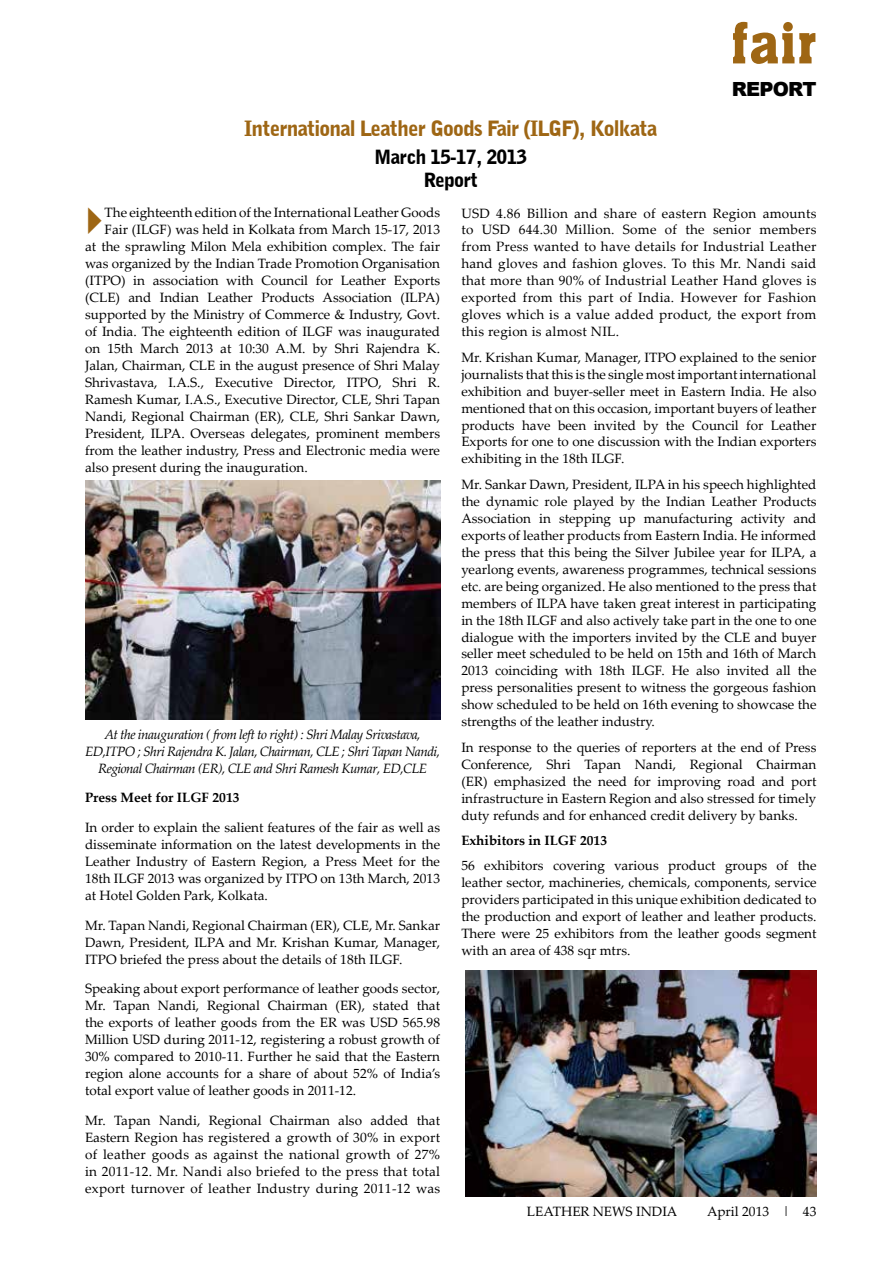
<style>
.page{position:relative;width:893px;height:1263px;background:#fff}
.page>*{position:absolute;margin:0;border:0;box-sizing:border-box;transform-origin:0 0}
.t1{font:55.5px "Aachen BT";color:#9e6614}
.t2{font:900 21px "Bell Gothic BT";letter-spacing:-.04em;color:#9e6614}
.t3{font:900 19.5px/23.4px "Bell Gothic BT";letter-spacing:-.04em;color:#000;text-align:center}
.t4{font:900 19.5px "Arial";letter-spacing:-.04em;color:#000}
.t5{font:13.5px/17px "Palatino Linotype";color:#000;text-align:justify}
.t6{font:italic 13.5px/17px "Palatino Linotype";letter-spacing:-.04em;color:#000;text-align:center}
.t7{font:13.5px/17px "Palatino Linotype";letter-spacing:.02em;color:#000}
.t8{font:700 13.5px "Palatino Linotype";color:#000}
</style>
<div class="page">
<img style="left:85px;top:480px;width:355px;height:240px">
<img style="left:465px;top:971px;width:351px;height:226px">
<h1 class="t1" style="left:730px;top:8px;width:88px">fair</h1>
<h3 class="t4" style="left:732px;top:75px;width:86px">REPORT</h3>
<h2 class="t2" style="left:244px;top:115px;width:415px">International Leather Goods Fair (ILGF), Kolkata</h2>
<h3 class="t3" style="left:374px;top:145px;width:155px">March 15-17, 2013<br>Report</h3>
<p class="t5" style="left:105px;top:204px;width:337px">The eighteenth edition of the International Leather Goods</p>
<p class="t5" style="left:105px;top:221px;width:337px">Fair (ILGF) was held in Kolkata from March 15-17, 2013</p>
<p class="t5" style="left:85px;top:238px;width:357px">at the sprawling Milon Mela exhibition complex. The fair</p>
<p class="t5" style="left:85px;top:255px;width:357px">was organized by the Indian Trade Promotion Organisation</p>
<p class="t5" style="left:85px;top:272px;width:357px">(ITPO) in association with Council for Leather Exports</p>
<p class="t5" style="left:85px;top:289px;width:357px">(CLE) and Indian Leather Products Association (ILPA)</p>
<p class="t5" style="left:85px;top:305px;width:357px">supported by the Ministry of Commerce &amp; Industry, Govt.</p>
<p class="t5" style="left:85px;top:322px;width:357px">of India. The eighteenth edition of ILGF was inaugurated</p>
<p class="t5" style="left:85px;top:339px;width:357px">on 15th March 2013 at 10:30 A.M. by Shri Rajendra K.</p>
<p class="t5" style="left:85px;top:356px;width:357px">Jalan, Chairman, CLE in the august presence of Shri Malay</p>
<p class="t5" style="left:85px;top:373px;width:357px">Shrivastava, I.A.S., Executive Director, ITPO, Shri R.</p>
<p class="t5" style="left:85px;top:390px;width:357px">Ramesh Kumar, I.A.S., Executive Director, CLE, Shri Tapan</p>
<p class="t5" style="left:85px;top:407px;width:357px">Nandi, Regional Chairman (ER), CLE, Shri Sankar Dawn,</p>
<p class="t5" style="left:85px;top:424px;width:357px">President, ILPA. Overseas delegates, prominent members</p>
<p class="t5" style="left:85px;top:441px;width:357px">from the leather industry, Press and Electronic media were</p>
<p class="t5" style="left:85px;top:458px;width:224px">also present during the inauguration.</p>
<p class="t7" style="left:461px;top:204px;width:357px">USD 4.86 Billion and share of eastern Region amounts to USD</p>
<p class="t5" style="left:461px;top:221px;width:357px;text-indent:57px">644.30 Million. Some of the senior members from Press wanted to have details for Industrial Leather hand gloves and fashion gloves. To this Mr. Nandi said that more than 90% of Industrial Leather Hand gloves is exported from this part of India. However for Fashion gloves which is a value added product, the export from this region is almost NIL.</p>
<p class="t5" style="left:461px;top:348px;width:357px">Mr. Krishan Kumar, Manager, ITPO explained to the senior journalists that this is the single most important international exhibition and buyer-seller meet in Eastern India. He also mentioned that on this occasion, important buyers of leather products have been invited by the Council for Leather Exports for one to one discussion with the Indian exporters exhibiting in the 18th ILGF.</p>
<p class="t5" style="left:461px;top:475px;width:357px">Mr. Sankar Dawn, President, ILPA in his speech highlighted the dynamic role played by the Indian Leather Products Association in stepping up manufacturing activity and exports of leather products from Eastern India. He informed the press that this being the Silver Jubilee year for ILPA, a yearlong events, awareness programmes, technical sessions etc. are being organized. He also mentioned to the press that members of ILPA have taken great interest in participating in the 18th ILGF and also actively take part in the one to one dialogue with the importers invited by the CLE and buyer seller meet scheduled to be held on 15th and 16th of March 2013 coinciding with 18th ILGF. He also invited all the press personalities present to witness the gorgeous fashion show scheduled to be held on 16th evening to showcase the strengths of the leather industry.</p>
<p class="t5" style="left:461px;top:738px;width:357px">In response to the queries of reporters at the end of Press Conference, Shri Tapan Nandi, Regional Chairman (ER) emphasized the need for improving road and port infrastructure in Eastern Region and also stressed for timely duty refunds and for enhanced credit delivery by banks.</p>
<p class="t8" style="left:461px;top:831px;width:147px">Exhibitors in ILGF 2013</p>
<p class="t5" style="left:461px;top:857px;width:357px">56 exhibitors covering various product groups of the leather sector, machineries, chemicals, components, service providers participated in this unique exhibition dedicated to the production and export of leather and leather products.<br>There were 25 exhibitors from the leather goods segment with an area of 438 sqr mtrs.</p>
<p class="t6" style="left:85px;top:725px;width:357px">At the inauguration ( from left to right) : Shri Malay Srivastava,<br>ED,ITPO ; Shri Rajendra K. Jalan, Chairman, CLE ; Shri Tapan Nandi,<br>Regional Chairman (ER), CLE and Shri Ramesh Kumar, ED,CLE</p>
<p class="t8" style="left:85px;top:788px;width:156px">Press Meet for ILGF 2013</p>
<p class="t5" style="left:85px;top:818px;width:357px">In order to explain the salient features of the fair as well as disseminate information on the latest developments in the Leather Industry of Eastern Region, a Press Meet for the 18th ILGF 2013 was organized by ITPO on 13th March, 2013 at Hotel Golden Park, Kolkata.</p>
<p class="t5" style="left:85px;top:916px;width:357px">Mr. Tapan Nandi, Regional Chairman (ER), CLE, Mr. Sankar Dawn, President, ILPA and Mr. Krishan Kumar, Manager, ITPO briefed the press about the details of 18th ILGF.</p>
<p class="t5" style="left:85px;top:980px;width:357px">Speaking about export performance of leather goods sector, Mr. Tapan Nandi, Regional Chairman (ER), stated that the exports of leather goods from the ER was USD 565.98<br>Million USD during 2011-12, registering a robust growth of 30% compared to 2010-11. Further he said that the Eastern region alone accounts for a share of about 52% of India’s total export value of leather goods in 2011-12.</p>
<p class="t5" style="left:85px;top:1111px;width:357px">Mr. Tapan Nandi, Regional Chairman also added that Eastern Region has registered a growth of 30% in export of leather goods as against the national growth of 27% in 2011-12. Mr. Nandi also briefed to the press that total export turnover of leather Industry during 2011-12 was</p>
<p class="t5" style="left:527px;top:1202px;width:152px">Leather News India</p>
<p class="t5" style="left:707px;top:1202px;width:111px">April 2013 | 43</p>
</div>
